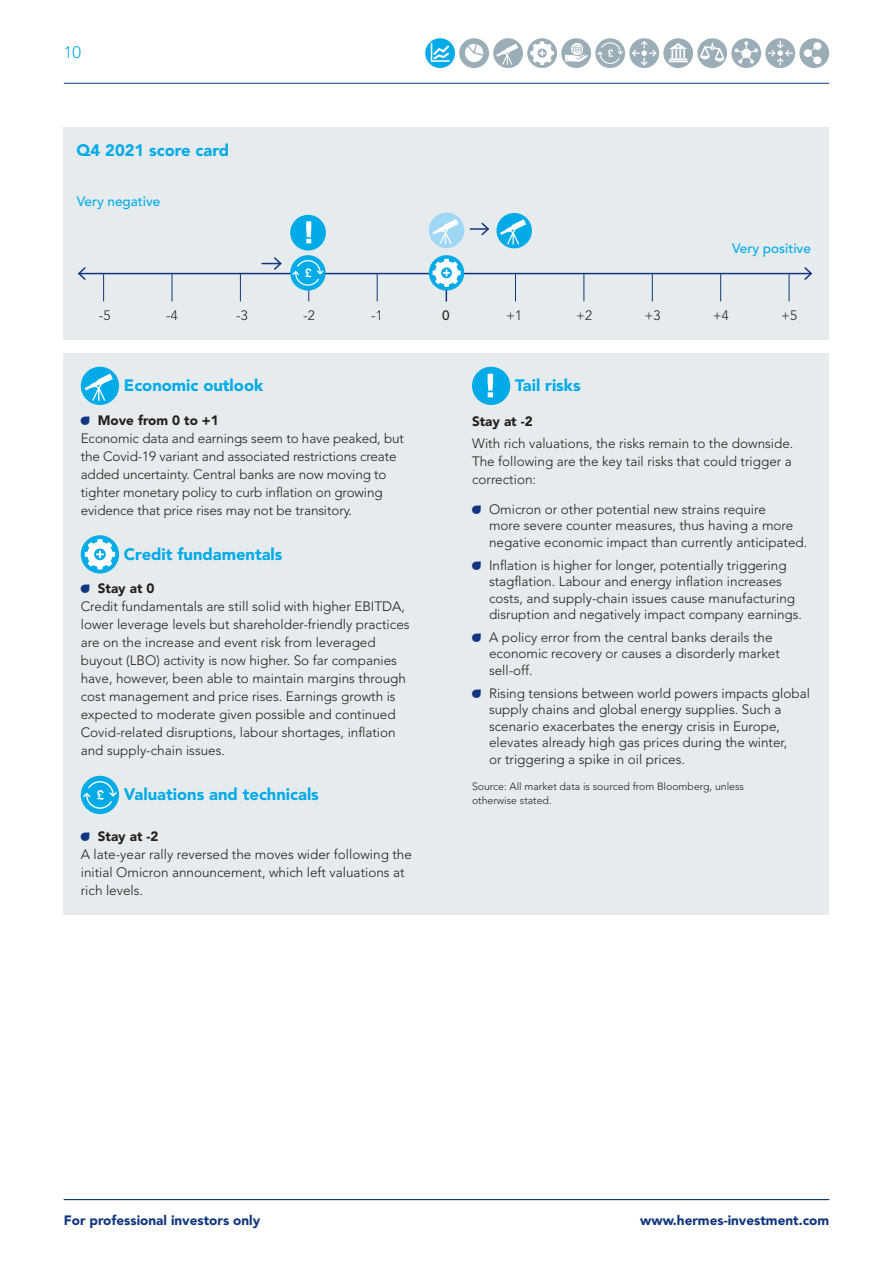
<style>
.page{position:relative;width:893px;height:1263px;background:#fff}
.page>*{position:absolute;margin:0;border:0;box-sizing:border-box;transform-origin:0 0}
.t1{font:900 16.5px "Avenir LT Std";color:#00abe7}
.t2{font:300 16.5px "Avenir LT Std";color:#00abe7}
.t3{font:300 13.5px/18px "Avenir LT Std";color:#231f20}
.t4{font:900 13.5px "Avenir LT Std";color:#11367e}
.t5{font:500 13.5px "Avenir LT Std";color:#00abe7}
.t6{font:900 13.5px "Avenir LT Std";color:#231f20}
.t7{font:500 13.5px "Avenir LT Std";color:#231f20}
.t8{font:300 10.5px/13.5px "Avenir LT Std";color:#231f20}
.s1{font-family:"Droplets";font-weight:400;font-size:15px;color:#11367e}
.s2{font-weight:900}
</style>
<div class="page">
<hr style="left:64px;top:83px;width:765px;height:1px;background:#11367e">
<svg style="left:595px;top:38px;width:30px;height:30px"></svg>
<svg style="left:597px;top:42px;width:26px;height:22px"></svg>
<svg style="left:425px;top:38px;width:30px;height:30px"></svg>
<svg style="left:431px;top:43px;width:19px;height:19px"></svg>
<svg style="left:527px;top:38px;width:30px;height:30px"></svg>
<svg style="left:530px;top:41px;width:24px;height:24px"></svg>
<div style="left:493px;top:38px;width:30px;height:30px;background:#9badb7;border-radius:50%"></div>
<svg style="left:496px;top:44px;width:22px;height:21px"></svg>
<svg style="left:629px;top:38px;width:30px;height:30px"></svg>
<svg style="left:632px;top:41px;width:25px;height:25px"></svg>
<div style="left:697px;top:38px;width:30px;height:30px;background:#9badb7;border-radius:50%"></div>
<svg style="left:700px;top:43px;width:25px;height:19px"></svg>
<svg style="left:765px;top:38px;width:30px;height:30px"></svg>
<svg style="left:768px;top:41px;width:25px;height:25px"></svg>
<div style="left:799px;top:38px;width:30px;height:30px;background:#9badb7;border-radius:50%"></div>
<svg style="left:804px;top:42px;width:17px;height:22px"></svg>
<div style="left:459px;top:38px;width:30px;height:30px;background:#9badb7;border-radius:50%"></div>
<svg style="left:465px;top:44px;width:19px;height:18px"></svg>
<div style="left:561px;top:38px;width:30px;height:30px;background:#9badb7;border-radius:50%"></div>
<svg style="left:565px;top:43px;width:23px;height:19px"></svg>
<svg style="left:731px;top:38px;width:30px;height:30px"></svg>
<svg style="left:734px;top:41px;width:24px;height:23px"></svg>
<svg style="left:663px;top:38px;width:30px;height:30px"></svg>
<svg style="left:669px;top:43px;width:19px;height:19px"></svg>
<div style="left:64px;top:128px;width:765px;height:212px;background:#e6ebee"></div>
<hr style="left:64px;top:1199px;width:765px;height:1px;background:#11367e">
<hr style="left:79px;top:273px;width:732px;height:1px;background:#11367e">
<svg style="left:78px;top:267px;width:9px;height:13px"></svg>
<svg style="left:803px;top:267px;width:10px;height:13px"></svg>
<svg style="left:789px;top:274px;width:1px;height:27px"></svg>
<svg style="left:103px;top:274px;width:1px;height:27px"></svg>
<svg style="left:172px;top:274px;width:1px;height:27px"></svg>
<svg style="left:515px;top:274px;width:1px;height:27px"></svg>
<svg style="left:240px;top:274px;width:1px;height:27px"></svg>
<svg style="left:584px;top:274px;width:1px;height:27px"></svg>
<svg style="left:652px;top:274px;width:1px;height:27px"></svg>
<svg style="left:377px;top:274px;width:1px;height:27px"></svg>
<svg style="left:720px;top:274px;width:1px;height:27px"></svg>
<svg style="left:290px;top:255px;width:36px;height:36px"></svg>
<svg style="left:292px;top:260px;width:32px;height:41px"></svg>
<div style="left:64px;top:353px;width:765px;height:561px;background:#e6ebee"></div>
<div style="left:81px;top:367px;width:38px;height:38px;background:#00abe7;border-radius:50%"></div>
<svg style="left:85px;top:373px;width:28px;height:28px"></svg>
<div style="left:81px;top:535px;width:38px;height:38px;background:#00abe7;border-radius:50%"></div>
<svg style="left:85px;top:539px;width:30px;height:30px"></svg>
<div style="left:81px;top:776px;width:38px;height:38px;background:#00abe7;border-radius:50%"></div>
<svg style="left:83px;top:781px;width:34px;height:28px"></svg>
<div style="left:472px;top:367px;width:38px;height:38px;background:#00abe7;border-radius:50%"></div>
<svg style="left:488px;top:374px;width:5px;height:23px"></svg>
<div style="left:429px;top:213px;width:35px;height:35px;background:#9fd7f4;border-radius:50%"></div>
<svg style="left:432px;top:219px;width:27px;height:25px"></svg>
<svg style="left:470px;top:222px;width:19px;height:14px"></svg>
<svg style="left:262px;top:257px;width:20px;height:13px"></svg>
<div style="left:429px;top:255px;width:35px;height:36px;background:#00abe7;border-radius:50%"></div>
<svg style="left:432px;top:259px;width:29px;height:42px"></svg>
<div style="left:290px;top:215px;width:36px;height:36px;background:#00abe7;border-radius:50%"></div>
<svg style="left:306px;top:221px;width:5px;height:22px"></svg>
<div style="left:496px;top:213px;width:36px;height:35px;background:#00abe7;border-radius:50%"></div>
<svg style="left:500px;top:219px;width:26px;height:26px"></svg>
<p class="t2" style="left:64px;top:42px;width:19px">10</p>
<p class="t1" style="left:77px;top:140px;width:154px">Q4 2021 score card</p>
<p class="t5" style="left:77px;top:193px;width:85px">Very negative</p>
<p class="t5" style="left:732px;top:241px;width:80px">Very positive</p>
<p class="t3" style="left:99px;top:306px;width:13px">-5</p>
<p class="t3" style="left:166px;top:306px;width:13px">-4</p>
<p class="t3" style="left:236px;top:306px;width:13px">-3</p>
<p class="t3" style="left:303px;top:306px;width:13px">-2</p>
<p class="t3" style="left:371px;top:306px;width:13px">-1</p>
<p class="t7" style="left:442px;top:307px;width:9px">0</p>
<p class="t3" style="left:506px;top:306px;width:18px">+1</p>
<p class="t3" style="left:576px;top:306px;width:18px">+2</p>
<p class="t3" style="left:644px;top:306px;width:18px">+3</p>
<p class="t3" style="left:713px;top:306px;width:18px">+4</p>
<p class="t3" style="left:781px;top:306px;width:18px">+5</p>
<p class="t1" style="left:124px;top:375px;width:141px">Economic outlook</p>
<p class="t3" style="left:81px;top:411px;width:325px"><span class="s1">A</span> <span class="s2">Move from 0 to +1<br></span>Economic data and earnings seem to have peaked, but the Covid-19 variant and associated restrictions create added uncertainty. Central banks are now moving to tighter monetary policy to curb inflation on growing evidence that price rises may not be transitory.</p>
<p class="t1" style="left:124px;top:544px;width:160px">Credit fundamentals</p>
<p class="t3" style="left:81px;top:580px;width:330px"><span class="s1">A</span> <span class="s2">Stay at 0<br></span>Credit fundamentals are still solid with higher EBITDA, lower leverage levels but shareholder-friendly practices are on the increase and event risk from leveraged buyout (LBO) activity is now higher. So far companies have, however, been able to maintain margins through cost management and price rises. Earnings growth is expected to moderate given possible and continued Covid-related disruptions, labour shortages, inflation and supply-chain issues.</p>
<p class="t1" style="left:124px;top:784px;width:196px">Valuations and technicals</p>
<p class="t3" style="left:81px;top:828px;width:333px"><span class="s1">A</span> <span class="s2">Stay at -2<br></span>A late-year rally reversed the moves wider following the initial Omicron announcement, which left valuations at rich levels.</p>
<p class="t1" style="left:515px;top:375px;width:67px">Tail risks</p>
<p class="t6" style="left:472px;top:413px;width:62px">Stay at -2</p>
<p class="t3" style="left:472px;top:435px;width:323px;text-align:justify">With rich valuations, the risks remain to the downside.<br>The following are the key tail risks that could trigger a correction:</p>
<p class="t3" style="left:489px;top:501px;width:320px;line-height:16.5px;text-indent:-17px"><span class="s1">A</span> Omicron or other potential new strains require<br>more severe counter measures, thus having a more negative economic impact than currently anticipated.</p>
<p class="t3" style="left:489px;top:557px;width:315px;line-height:16.5px;text-indent:-17px"><span class="s1">A</span> Inflation is higher for longer, potentially triggering stagflation. Labour and energy inflation increases costs, and supply-chain issues cause manufacturing disruption and negatively impact company earnings.</p>
<p class="t3" style="left:489px;top:629px;width:292px;line-height:16.5px;text-indent:-17px"><span class="s1">A</span> A policy error from the central banks derails the economic recovery or causes a disorderly market sell‑off.</p>
<p class="t3" style="left:489px;top:685px;width:322px;line-height:16.5px;text-indent:-17px"><span class="s1">A</span> Rising tensions between world powers impacts global supply chains and global energy supplies. Such a scenario exacerbates the energy crisis in Europe, elevates already high gas prices during the winter,<br>or triggering a spike in oil prices.</p>
<p class="t8" style="left:472px;top:780px;width:273px">Source: All market data is sourced from Bloomberg, unless otherwise stated.</p>
<p class="t4" style="left:64px;top:1212px;width:198px">For professional investors only</p>
<p class="t4" style="left:640px;top:1212px;width:190px">www.hermes-investment.com</p>
</div>
